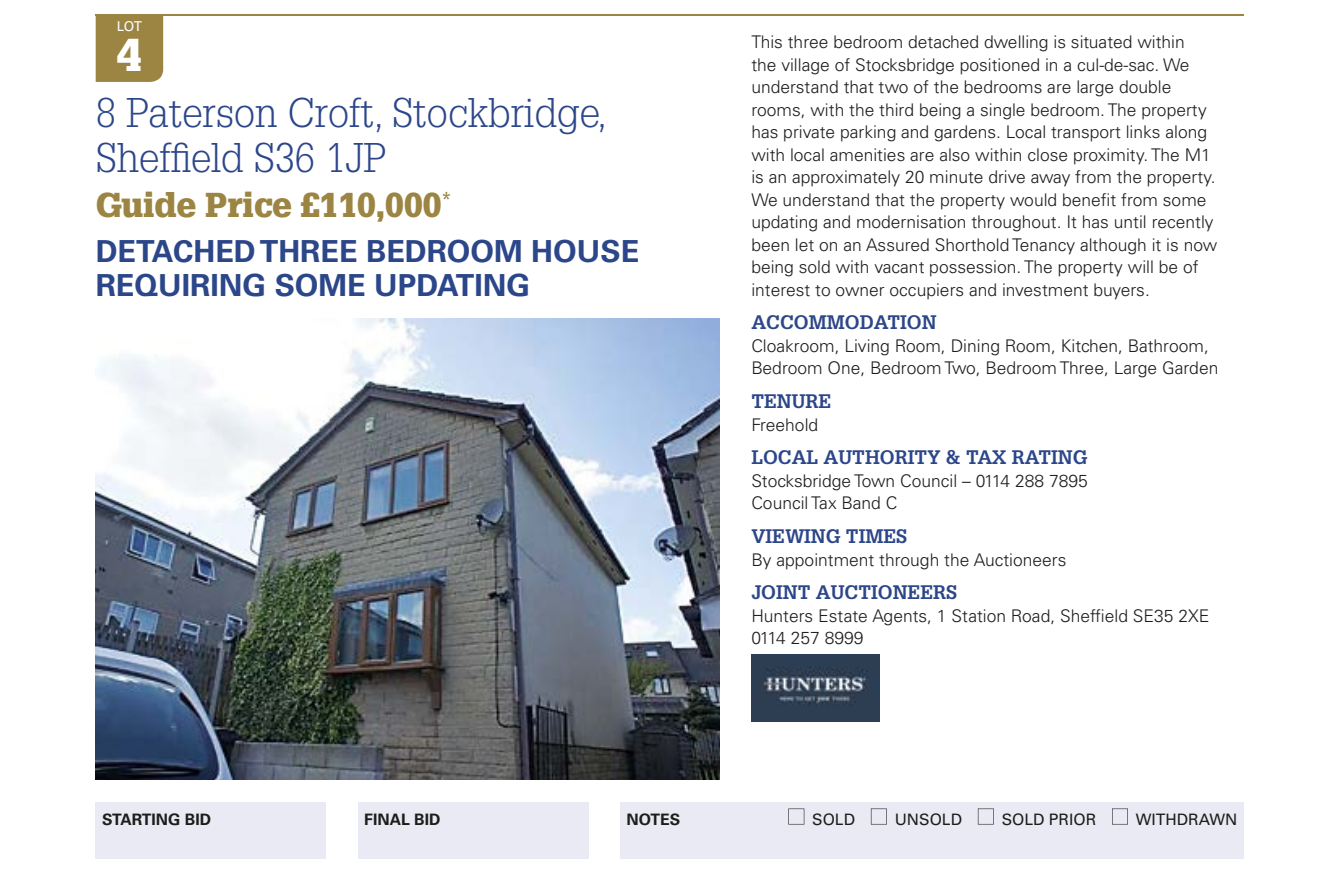
<style>
.page{position:relative;width:1339px;height:869px;background:#fff}
.page>*{position:absolute;margin:0;border:0;box-sizing:border-box;transform-origin:0 0}
.t1{font:900 45px "Glypha LT Std";color:#fff}
.t2{font:300 40.5px/45px "Glypha LT Std";color:#2c468a}
.t3{font:900 33.75px "Glypha LT Std";color:#9c8543}
.t4{font:700 30.38px/33.8px "Univers LT Std";color:#2c468a}
.t5{font:700 19.12px "Glypha LT Std";color:#2c468a}
.t6{font:300 17.55px/22.5px "Univers LT Std";color:#1d1d1b}
.t7{font:15.75px "Univers LT Std";color:#1d1d1b}
.t8{font:700 15.75px "Univers LT Std";color:#1d1d1b}
.t9{font:13.5px "Univers LT Std";color:#fff}
</style>
<div class="page">
<hr style="left:96px;top:868px;width:1148px;height:1px;background:#1d1d1b">
<hr style="left:96px;top:14px;width:1148px;height:2px;background:#9c8543">
<div style="left:96px;top:802px;width:230px;height:56px;background:#eaeaf4"></div>
<div style="left:358px;top:802px;width:230px;height:56px;background:#eaeaf4"></div>
<div style="left:620px;top:802px;width:624px;height:56px;background:#eaeaf4"></div>
<svg style="left:788px;top:808px;width:16px;height:16px"></svg>
<svg style="left:871px;top:808px;width:16px;height:16px"></svg>
<svg style="left:978px;top:808px;width:16px;height:16px"></svg>
<svg style="left:1112px;top:808px;width:16px;height:16px"></svg>
<div style="left:96px;top:16px;width:67px;height:66px;background:#9c8543"></div>
<img style="left:96px;top:318px;width:623px;height:461px">
<img style="left:751px;top:654px;width:128px;height:67px">
<p class="t9" style="left:117px;top:18px;width:27px">LOT</p>
<h1 class="t1" style="left:117px;top:27px;width:27px">4</h1>
<h2 class="t2" style="left:96px;top:91px;width:513px">8 Paterson Croft, Stockbridge,<br>Sheffield S36 1JP</h2>
<h3 class="t3" style="left:96px;top:184px;width:357px">Guide Price £110,000<sup>*</sup></h3>
<h3 class="t4" style="left:96px;top:235px;width:545px">DETACHED THREE BEDROOM HOUSE<br>REQUIRING SOME UPDATING</h3>
<p class="t6" style="left:751px;top:31px;width:467px">This three bedroom detached dwelling is situated within<br>the village of Stocksbridge positioned in a cul-de-sac. We understand that two of the bedrooms are large double rooms, with the third being a single bedroom. The property has private parking and gardens. Local transport links along with local amenities are also within close proximity. The M1 is an approximately 20 minute drive away from the property.<br>We understand that the property would benefit from some updating and modernisation throughout. It has until recently been let on an Assured Shorthold Tenancy although it is now being sold with vacant possession. The property will be of interest to owner occupiers and investment buyers.</p>
<p class="t5" style="left:751px;top:311px;width:187px">ACCOMMODATION</p>
<p class="t6" style="left:751px;top:334px;width:468px">Cloakroom, Living Room, Dining Room, Kitchen, Bathroom,<br>Bedroom One, Bedroom Two, Bedroom Three, Large Garden</p>
<p class="t5" style="left:751px;top:390px;width:82px">TENURE</p>
<p class="t6" style="left:751px;top:413px;width:68px">Freehold</p>
<p class="t5" style="left:751px;top:446px;width:338px">LOCAL AUTHORITY &amp; TAX RATING</p>
<p class="t6" style="left:751px;top:469px;width:338px">Stocksbridge Town Council – 0114 288 7895<br>Council Tax Band C</p>
<p class="t5" style="left:751px;top:525px;width:157px">VIEWING TIMES</p>
<p class="t6" style="left:751px;top:548px;width:317px">By appointment through the Auctioneers</p>
<p class="t5" style="left:751px;top:581px;width:207px">JOINT AUCTIONEERS</p>
<p class="t6" style="left:751px;top:604px;width:460px">Hunters Estate Agents, 1 Station Road, Sheffield SE35 2XE<br>0114 257 8999</p>
<p class="t8" style="left:102px;top:810px;width:111px">STARTING BID</p>
<p class="t8" style="left:364px;top:810px;width:78px">FINAL BID</p>
<p class="t8" style="left:626px;top:810px;width:55px">NOTES</p>
<p class="t7" style="left:812px;top:810px;width:44px">SOLD</p>
<p class="t7" style="left:895px;top:810px;width:69px">UNSOLD</p>
<p class="t7" style="left:1001px;top:810px;width:96px">SOLD PRIOR</p>
<p class="t7" style="left:1136px;top:810px;width:103px">WITHDRAWN</p>
</div>
